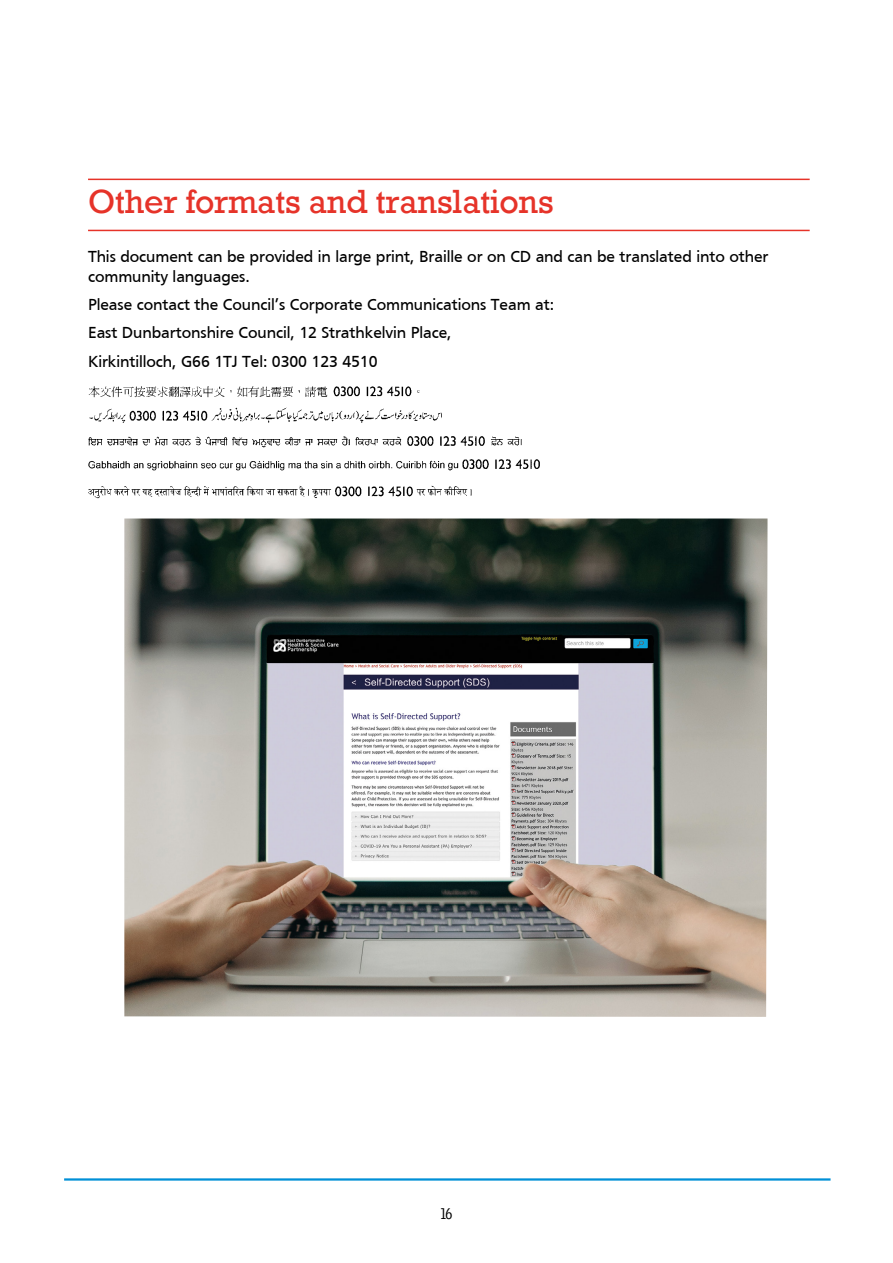
<style>
.page{position:relative;width:893px;height:1263px;background:#fff}
.page>*{position:absolute;margin:0;border:0;box-sizing:border-box;transform-origin:0 0}
.Back_page_Header{font:31.5px "Rockwell";letter-spacing:-.01em;color:#e63329}
.Body_copy_Hel_Neue_11pt_cond{font:16.5px/19.8px "Frutiger Normal";letter-spacing:-.005em;color:#000}
.t1{font:15px "Griffith Gothic Cond";color:#000}
</style>
<div class="page">
<hr style="left:64px;top:1178px;width:766px;height:2px;background:#0090d7">
<img style="left:124px;top:518px;width:643px;height:499px">
<img style="left:88px;top:386px;width:452px;height:113px">
<hr style="left:88px;top:230px;width:722px;height:1px;background:#e63329">
<hr style="left:88px;top:179px;width:722px;height:1px;background:#e63329">
<p class="Back_page_Header" style="left:88px;top:182px;width:467px">Other formats and translations</p>
<p class="Body_copy_Hel_Neue_11pt_cond" style="left:88px;top:246px;width:682px">This document can be provided in large print, Braille or on CD and can be translated into other community languages.</p>
<p class="Body_copy_Hel_Neue_11pt_cond" style="left:88px;top:294px;width:468px">Please contact the Council’s Corporate Communications Team at:</p>
<p class="Body_copy_Hel_Neue_11pt_cond" style="left:88px;top:323px;width:365px">East Dunbartonshire Council, 12 Strathkelvin Place,</p>
<p class="Body_copy_Hel_Neue_11pt_cond" style="left:88px;top:351px;width:291px">Kirkintilloch, G66 1TJ Tel: 0300 123 4510</p>
<p class="t1" style="left:441px;top:1206px;width:13px">16</p>
</div>
